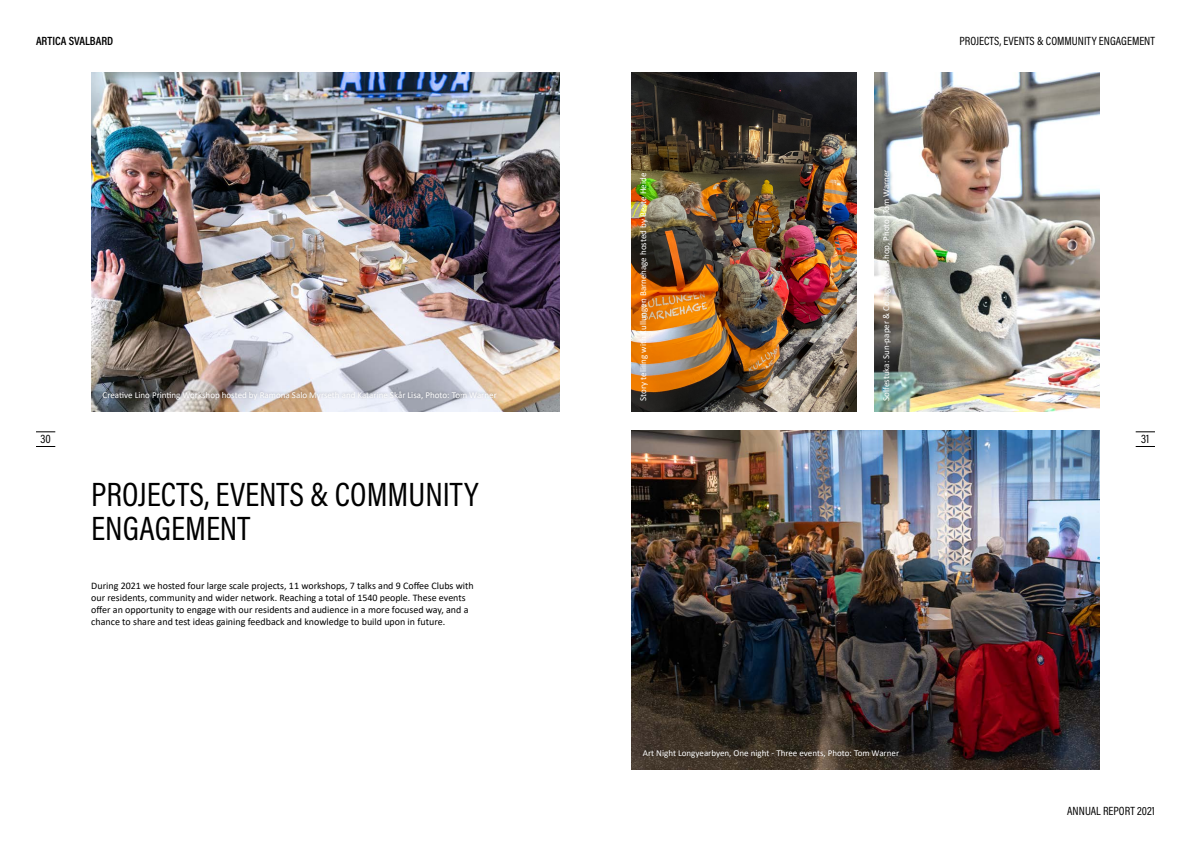
<style>
.page{position:relative;width:1191px;height:842px;background:#fff}
.page>*{position:absolute;margin:0;border:0;box-sizing:border-box;transform-origin:0 0}
.Article_title{font:34px/34px "Acumin Pro Cond";color:#000}
.t1{font:12px "Acumin Pro Cond";color:#000}
.t2{font:600 12px "Acumin Pro Cond";color:#000}
.BODY_NEW{font:10px/12px "Calibri";color:#000}
.BODY_NEW-2{font:9px "Calibri";color:#fff}
</style>
<div class="page">
<svg style="left:36px;top:432px;width:19px;height:1px"></svg>
<svg style="left:36px;top:446px;width:19px;height:1px"></svg>
<svg style="left:1135px;top:432px;width:20px;height:1px"></svg>
<svg style="left:1135px;top:446px;width:20px;height:1px"></svg>
<img style="left:91px;top:72px;width:468px;height:340px">
<img style="left:631px;top:72px;width:225px;height:340px">
<img style="left:874px;top:72px;width:225px;height:340px">
<img style="left:631px;top:430px;width:468px;height:340px">
<div style="left:100px;top:388px;width:399px;height:14px;background:#000;opacity:.25"></div>
<div style="left:882px;top:169px;width:13px;height:236px;background:#000;opacity:.25"></div>
<div style="left:640px;top:746px;width:261px;height:14px;background:#000;opacity:.25"></div>
<p class="t2" style="left:36px;top:33px;width:79px">ARTICA SVALBARD</p>
<p class="t1" style="left:959px;top:33px;width:197px">PROJECTS, EVENTS &amp; COMMUNITY ENGAGEMENT</p>
<p class="BODY_NEW-2" style="left:103px;top:388px;width:396px">Creative Lino Printing Workshop hosted by Ramona Salo Myrseth and Katarine Skår Lisa, Photo: Tom Warner</p>
<p class="BODY_NEW-2" style="left:637px;top:401px;width:229px;rotate:-90deg">Story tellling with Kullungen Barnehage hosted by Beate Heide</p>
<p class="BODY_NEW-2" style="left:880px;top:401px;width:233px;rotate:-90deg">Solfestuka: Sun-paper &amp; Collage Workshop, Photo: Tom Warner</p>
<p class="t1" style="left:40px;top:431px;width:12px">30</p>
<p class="t1" style="left:1141px;top:431px;width:10px">31</p>
<p class="Article_title" style="left:91px;top:477px;width:389px">PROJECTS, EVENTS &amp; COMMUNITY<br>ENGAGEMENT</p>
<p class="BODY_NEW" style="left:91px;top:579px;width:384px">During 2021 we hosted four large scale projects, 11 workshops, 7 talks and 9 Coffee Clubs with our residents, community and wider network. Reaching a total of 1540 people. These events offer an opportunity to engage with our residents and audience in a more focused way, and a chance to share and test ideas gaining feedback and knowledge to build upon in future.</p>
<p class="BODY_NEW-2" style="left:643px;top:746px;width:258px">Art Night Longyearbyen, One night - Three events, Photo: Tom Warner</p>
<p class="t1" style="left:1067px;top:803px;width:89px">ANNUAL REPORT 2021</p>
</div>
